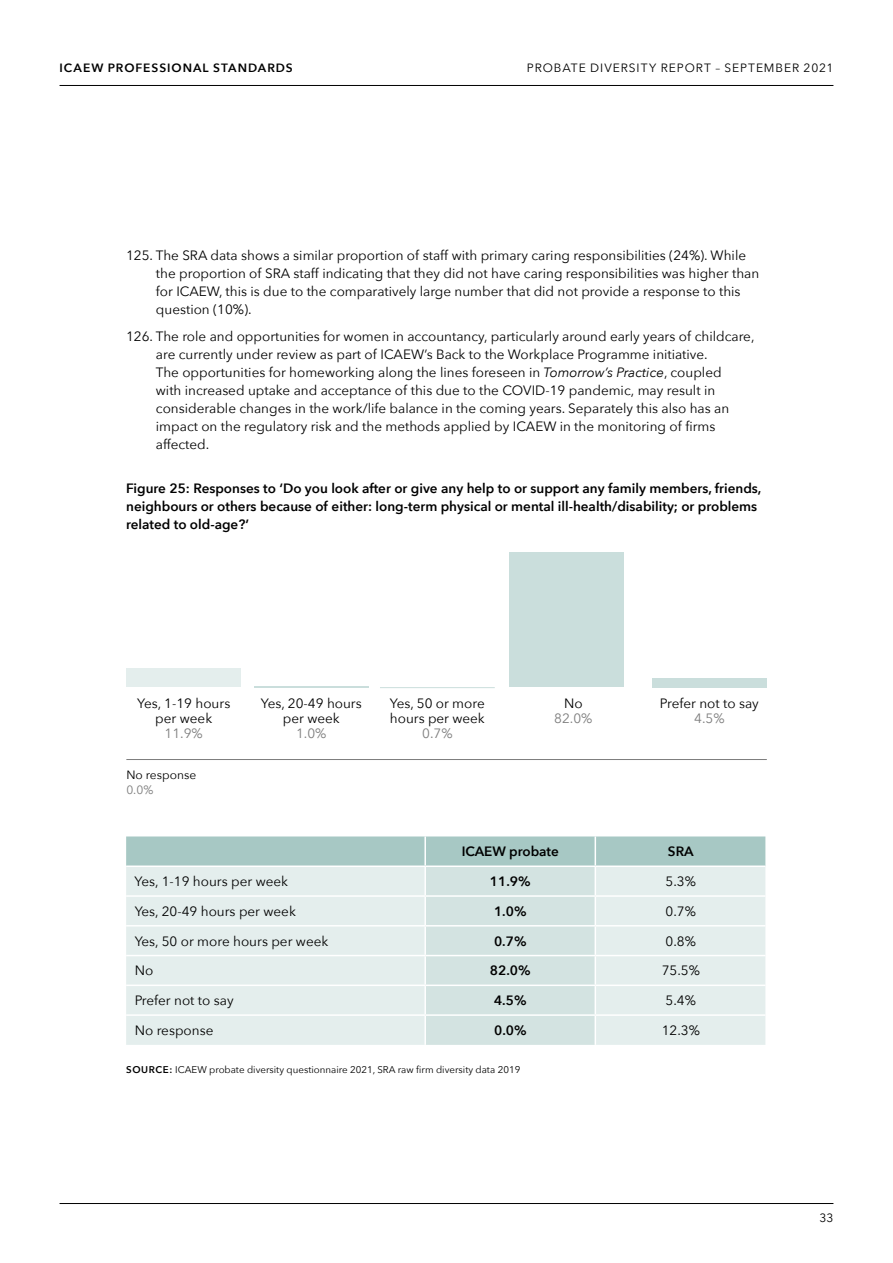
<style>
.page{position:relative;width:893px;height:1263px;background:#fff}
.page>*{position:absolute;margin:0;border:0;box-sizing:border-box;transform-origin:0 0}
.t1{font:13.5px/18px "Avenir Next";color:#000}
.t2{font:600 13.5px/18px "Avenir Next";color:#000}
.t3{font:13.5px "Avenir Next";color:#7c7c7c}
.t4{font:12px "Avenir Next";letter-spacing:.07em;color:#000}
.t5{font:600 12px "Avenir Next";letter-spacing:.08em;color:#000}
.t6{font:12px "Avenir Next";color:#000}
.t7{font:12px "Avenir Next";color:#7c7c7c}
.t8{font:9.75px "Avenir Next";color:#000}
.s1{font-style:italic}
.s2{font-weight:600}
</style>
<div class="page">
<hr style="left:60px;top:1203px;width:773px;height:1px;background:#000">
<hr style="left:60px;top:85px;width:773px;height:1px;background:#000">
<svg style="left:126px;top:836px;width:639px;height:209px;background:#d9e7e5"></svg>
<div style="left:126px;top:668px;width:115px;height:19px;background:#e4eeed"></div>
<div style="left:652px;top:678px;width:115px;height:9px;background:#cadedc"></div>
<hr style="left:254px;top:686px;width:115px;height:1px;background:#cadedc">
<div style="left:510px;top:552px;width:114px;height:135px;background:#cadedc"></div>
<hr style="left:126px;top:759px;width:641px;height:1px;background:#7c7c7c">
<hr style="left:380px;top:687px;width:115px;height:1px;background:#cadedc">
<p class="t5" style="left:60px;top:57px;width:235px">ICAEW PROFESSIONAL STANDARDS</p>
<p class="t4" style="left:527px;top:57px;width:308px">PROBATE DIVERSITY REPORT – SEPTEMBER 2021</p>
<p class="t1" style="left:156px;top:246px;width:605px;text-indent:-30px">125. The SRA data shows a similar proportion of staff with primary caring responsibilities (24%). While the proportion of SRA staff indicating that they did not have caring responsibilities was higher than for ICAEW, this is due to the comparatively large number that did not provide a response to this question (10%).</p>
<p class="t1" style="left:156px;top:326px;width:600px;text-indent:-30px">126. The role and opportunities for women in accountancy, particularly around early years of childcare, are currently under review as part of ICAEW’s Back to the Workplace Programme initiative.<br>The opportunities for homeworking along the lines foreseen in <span class="s1">Tomorrow’s Practice</span>, coupled<br>with increased uptake and acceptance of this due to the COVID-19 pandemic, may result in considerable changes in the work/life balance in the coming years. Separately this also has an impact on the regulatory risk and the methods applied by ICAEW in the monitoring of firms affected.</p>
<p class="t2" style="left:126px;top:479px;width:637px">Figure 25: Responses to ‘Do you look after or give any help to or support any family members, friends, neighbours or others because of either: long-term physical or mental ill-health/disability; or problems related to old-age?’</p>
<p class="t1" style="left:137px;top:695px;width:95px;line-height:15px;text-align:center">Yes, 1-19 hours per week</p>
<p class="t3" style="left:165px;top:722px;width:40px">11.9%</p>
<p class="t6" style="left:126px;top:765px;width:71px">No response</p>
<p class="t7" style="left:126px;top:780px;width:29px">0.0%</p>
<p class="t1" style="left:261px;top:695px;width:102px;line-height:15px;text-align:center">Yes, 20-49 hours per week</p>
<p class="t3" style="left:296px;top:722px;width:32px">1.0%</p>
<p class="t1" style="left:390px;top:695px;width:96px;line-height:15px">Yes, 50 or more hours per week</p>
<p class="t3" style="left:422px;top:722px;width:32px">0.7%</p>
<p class="t1" style="left:564px;top:694px;width:20px">No</p>
<p class="t3" style="left:554px;top:707px;width:40px">82.0%</p>
<p class="t1" style="left:660px;top:694px;width:100px">Prefer not to say</p>
<p class="t3" style="left:694px;top:707px;width:32px">4.5%</p>
<p class="t2" style="left:462px;top:842px;width:99px">ICAEW probate</p>
<p class="t2" style="left:668px;top:842px;width:27px">SRA</p>
<p class="t1" style="left:135px;top:872px;width:155px">Yes, 1-19 hours per week</p>
<p class="t2" style="left:490px;top:872px;width:42px">11.9%</p>
<p class="t1" style="left:666px;top:872px;width:32px">5.3%</p>
<p class="t1" style="left:135px;top:902px;width:163px">Yes, 20-49 hours per week</p>
<p class="t2" style="left:494px;top:902px;width:34px">1.0%</p>
<p class="t1" style="left:666px;top:902px;width:32px">0.7%</p>
<p class="t1" style="left:135px;top:931px;width:195px">Yes, 50 or more hours per week</p>
<p class="t2" style="left:494px;top:932px;width:34px">0.7%</p>
<p class="t1" style="left:666px;top:931px;width:32px">0.8%</p>
<p class="t1" style="left:135px;top:961px;width:20px">No</p>
<p class="t2" style="left:490px;top:961px;width:42px">82.0%</p>
<p class="t1" style="left:662px;top:961px;width:40px">75.5%</p>
<p class="t1" style="left:135px;top:991px;width:100px">Prefer not to say</p>
<p class="t2" style="left:494px;top:991px;width:34px">4.5%</p>
<p class="t1" style="left:666px;top:991px;width:32px">5.4%</p>
<p class="t1" style="left:135px;top:1021px;width:80px">No response</p>
<p class="t2" style="left:494px;top:1021px;width:34px">0.0%</p>
<p class="t1" style="left:662px;top:1021px;width:40px">12.3%</p>
<p class="t8" style="left:126px;top:1061px;width:396px"><span class="s2">SOURCE:</span> ICAEW probate diversity questionnaire 2021, SRA raw firm diversity data 2019</p>
<p class="t4" style="left:819px;top:1208px;width:15px">33</p>
</div>
